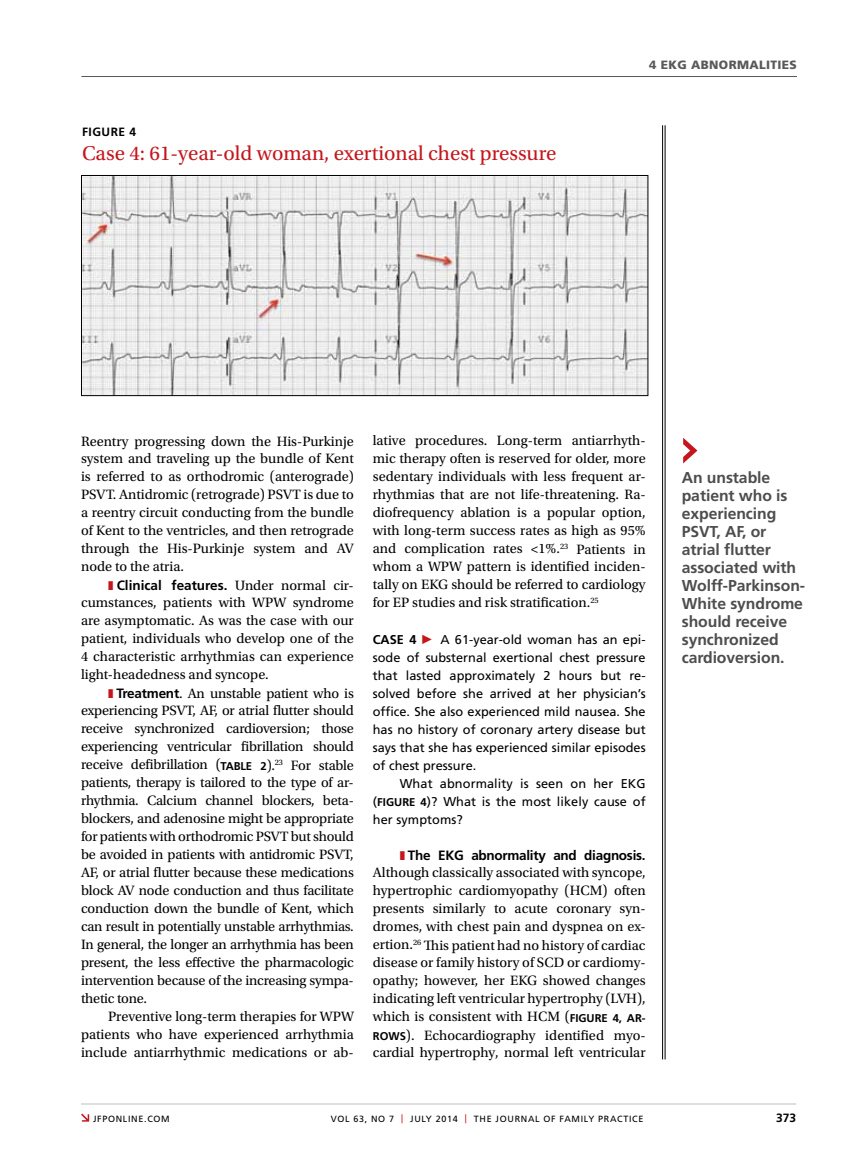
<style>
.page{position:relative;width:851px;height:1161px;background:#fff}
.page>*{position:absolute;margin:0;border:0;box-sizing:border-box;transform-origin:0 0}
.t1{font:21px "Utopia Std";color:#c4161c}
.t2{font:700 15.75px/18px "Frutiger LT Std";letter-spacing:-.005em;color:#4d4d4f}
.t3{font:14.25px/18px "Utopia Std";color:#000;text-align:justify}
.t4{font:700 13.5px "Frutiger LT Std";color:#000}
.t5{font:700 13.5px "Frutiger LT Std";letter-spacing:-.02em;color:#000}
.t6{font:12.75px/18px "Frutiger LT Std";color:#000;text-align:justify}
.t7{font:900 12px "Frutiger LT Std";letter-spacing:.03em;color:#58595b}
.t8{font:700 12px "Frutiger LT Std";letter-spacing:.04em;color:#000}
.t9{font:700 11.25px "Frutiger LT Std";color:#000}
.t10{font:9px "Frutiger LT Std";letter-spacing:.075em;color:#000}
.s1{font-family:"Utopia Std";font-weight:400;font-size:14.25px}
.s2{font-family:"Frutiger LT Std";font-weight:700;font-size:13.5px}
.s3{font-family:"Frutiger LT Std";font-weight:700;font-size:11.25px}
.s4{font-weight:700}
.s5{font-family:"Mathematical Pi Six";color:#c4161c}
.s6{font-weight:700;font-size:11.25px}
.s7{color:#c4161c}
</style>
<div class="page">
<hr style="left:81px;top:76px;width:716px;height:1px;background:#58595b">
<svg style="left:81px;top:1114px;width:8px;height:8px"></svg>
<hr style="left:81px;top:1104px;width:715px;height:1px;background:#bcbec0">
<hr style="left:664px;top:125px;width:1px;height:934px;background:#000">
<hr style="left:662px;top:125px;width:1px;height:934px;background:#000">
<svg style="left:683px;top:438px;width:14px;height:26px"></svg>
<img style="left:83px;top:177px;width:563px;height:217px">
<div style="left:81px;top:175px;width:567px;height:221px;border:1px solid #000"></div>
<p class="t8" style="left:82px;top:125px;width:56px">FIGURE 4</p>
<h1 class="t1" style="left:82px;top:142px;width:476px">Case 4: 61-year-old woman, exertional chest pressure</h1>
<p class="t7" style="left:649px;top:58px;width:149px">4 EKG ABNORMALITIES</p>
<p class="t3" style="left:81px;top:432px;width:274px">Reentry progressing down the His-Purkinje system and traveling up the bundle of Kent is referred to as orthodromic (anterograde)<br>PSVT. Antidromic (retrograde) PSVT is due to a reentry circuit conducting from the bundle of Kent to the ventricles, and then retrograde through the His-Purkinje system and AV node to the atria.</p>
<p class="t4" style="left:117px;top:577px;width:239px">Clinical features. <span class="s1">Under normal cir-</span></p>
<p class="t3" style="left:81px;top:594px;width:274px">cumstances, patients with WPW syndrome are asymptomatic. As was the case with our patient, individuals who develop one of the 4 characteristic arrhythmias can experience light-headedness and syncope.</p>
<p class="t3" style="left:81px;top:684px;width:274px;text-indent:32px"><span class="s2">Treatment</span>. An unstable patient who is experiencing PSVT, AF, or atrial flutter should receive synchronized cardioversion; those experiencing ventricular fibrillation should receive defibrillation (<span class="s3">TABLE 2</span>).<sup>23</sup> For stable patients, therapy is tailored to the type of ar&shy;rhythmia. Calcium channel blockers, beta&shy;blockers, and adenosine might be appropriate for patients with orthodromic PSVT but should be avoided in patients with antidromic PSVT, AF, or atrial flutter because these medications block AV node conduction and thus facilitate conduction down the bundle of Kent, which can result in potentially unstable arrhythmias.<br>In general, the longer an arrhythmia has been present, the less effective the pharmacologic intervention because of the increasing sympa&shy;thetic tone.</p>
<p class="t3" style="left:81px;top:1008px;width:274px;text-indent:27px">Preventive long-term therapies for WPW patients who have experienced arrhythmia include antiarrhythmic medications or ab-</p>
<p class="t3" style="left:373px;top:432px;width:274px">lative procedures. Long-term antiarrhyth&shy;mic therapy often is reserved for older, more sedentary individuals with less frequent ar&shy;rhythmias that are not life-threatening. Ra&shy;diofrequency ablation is a popular option, with long-term success rates as high as 95% and complication rates &lt;1%.<sup>23</sup> Patients in whom a WPW pattern is identified inciden&shy;tally on EKG should be referred to cardiology for EP studies and risk stratification.<sup>25</sup></p>
<p class="t6" style="left:373px;top:630px;width:274px"><span class="s4">CASE 4</span> <span class="s5">c</span> A 61-year-old woman has an epi&shy;sode of substernal exertional chest pressure that lasted approximately 2 hours but re&shy;solved before she arrived at her physician’s office. She also experienced mild nausea. She has no history of coronary artery disease but says that she has experienced similar episodes of chest pressure.</p>
<p class="t6" style="left:373px;top:774px;width:274px;text-indent:27px">What abnormality is seen on her E KG (<span class="s6">FIGURE 4</span>)? What is the most likely cause of her symptoms?</p>
<p class="t5" style="left:405px;top:847px;width:242px">The EKG abnormality and diagnosis.</p>
<p class="t3" style="left:373px;top:864px;width:274px">Although classically associated with syncope, hypertrophic cardiomyopathy (HCM) often presents similarly to acute coronary syn&shy;dromes, with chest pain and dyspnea on ex&shy;ertion.<sup>26</sup> This patient had no history of cardiac disease or family history of SCD or cardiomy&shy;opathy; however, her EKG showed changes indicating left ventricular hypertrophy (LVH), which is consistent with HCM (<span class="s3">FIGURE 4, ar-</span></p>
<p class="t9" style="left:373px;top:1029px;width:9px">rows</p>
<p class="t3" style="left:373px;top:1026px;width:274px;text-align:right">). Echocardiography identified myo&shy;cardial hypertrophy, normal left ventricular</p>
<p class="t2" style="left:681px;top:468px;width:125px">An unstable patient who is experiencing<br>PSVT, AF, or atrial flutter associated with<br>Wolff-Parkinson-<br>White syndrome should receive synchronized cardioversion.</p>
<p class="t10" style="left:93px;top:1113px;width:78px">jfponline.com</p>
<p class="t10" style="left:330px;top:1113px;width:91px">Vol 63, No 7 <span class="s7">|</span> JULY</p>
<p class="t10" style="left:436px;top:1113px;width:209px">2014 <span class="s7">|</span> The Journal of Family Practice</p>
<p class="t8" style="left:776px;top:1111px;width:22px">373</p>
</div>
